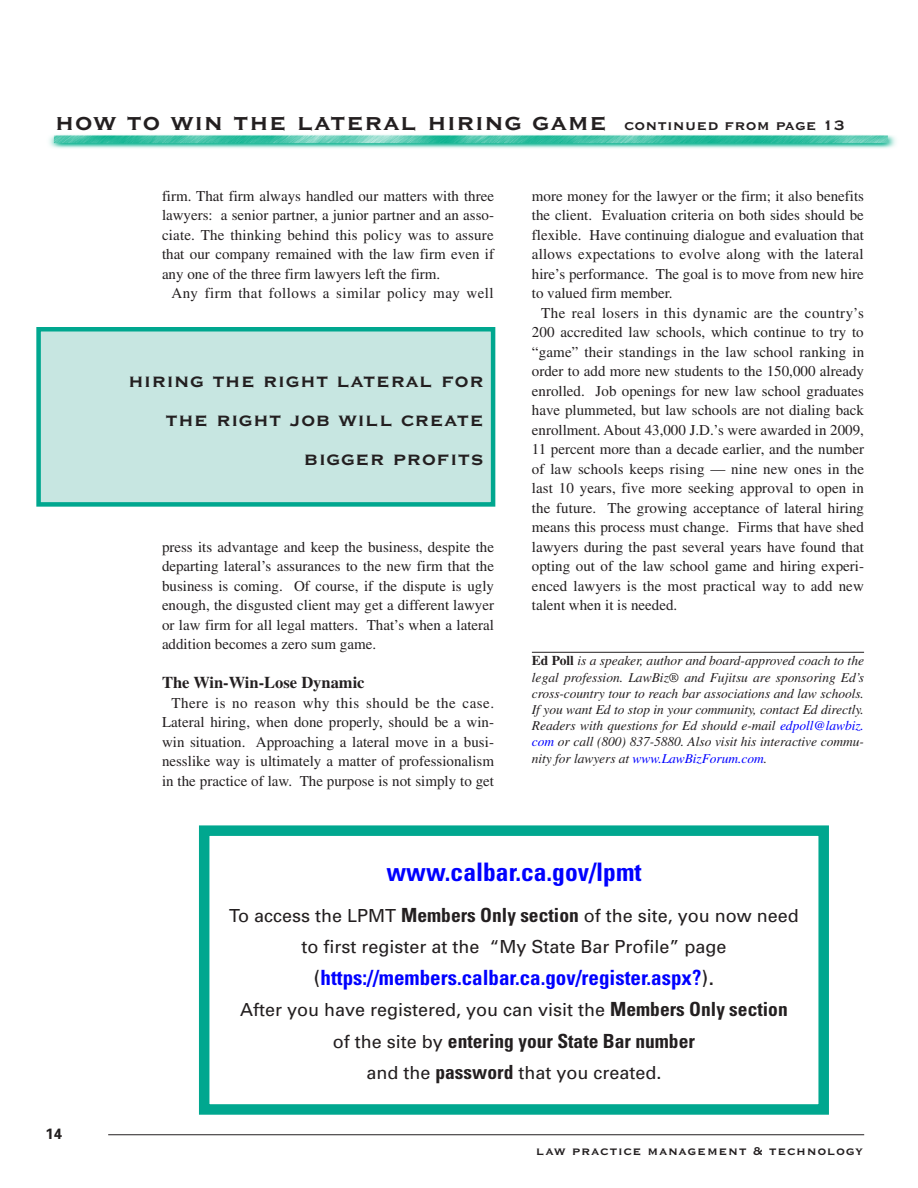
<style>
.page{position:relative;width:918px;height:1188px;background:#fff}
.page>*{position:absolute;margin:0;border:0;box-sizing:border-box;transform-origin:0 0}
.t1{font:700 30px "Copperplate Gothic BT";color:#231f20}
.author{font:700 condensed 25.5px "Univers";color:#00f}
.pull_quote{font:700 24px/39px "Copperplate Gothic BT";color:#231f20;text-align:right}
.author-2{font:700 condensed 21px "Univers";color:#00f}
.author-3{font:700 condensed 19.5px "Univers";color:#231f20}
.author-4{font:18px/31.5px "Univers";color:#231f20;text-align:center}
.text_head{font:700 16.5px "Times";color:#231f20}
.body{font:15px/19.5px "Times";color:#231f20;text-align:justify}
.body-2{font:15px "Times";letter-spacing:.03em;color:#231f20}
.t2{font:700 15px "Copperplate Gothic BT";letter-spacing:.04em;color:#231f20}
.t3{font:700 15px "Univers";color:#231f20}
.new_bio{font:italic 13.5px/16.2px "Times";letter-spacing:-.005em;color:#231f20;text-align:justify}
.s1{font-size:18px}
.s2{font-weight:700;font-style:normal}
.s3{color:#00f}
.s4{font-weight:700;font-stretch:condensed;font-size:19.5px}
.s5{font-weight:400;font-stretch:normal;color:#231f20}
.s6{font-weight:400;font-stretch:normal;font-size:18px}
</style>
<div class="page">
<hr style="left:532px;top:652px;width:332px;height:1px;background:#231f20">
<hr style="left:108px;top:1134px;width:756px;height:1px;background:#231f20">
<img style="left:49px;top:134px;width:847px;height:15px">
<div style="left:39px;top:329px;width:454px;height:175px;background:#c7e6e1"></div>
<div style="left:36px;top:327px;width:459px;height:180px;border:4px solid #00a78f"></div>
<div style="left:199px;top:825px;width:630px;height:290px;border:10px solid #00a78f"></div>
<p class="t1" style="left:55px;top:106px;width:792px">how to win the lateral hiring game <span class="s1">continued from page 13</span></p>
<p class="body" style="left:162px;top:186px;width:334px">firm. That firm always handled our matters with three lawyers: a senior partner, a junior partner and an asso&shy;ciate. The thinking behind this policy was to assure that our company remained with the law firm even if any one of the three firm lawyers left the firm.</p>
<p class="body-2" style="left:171px;top:285px;width:324px">Any firm that follows a similar policy may well</p>
<p class="pull_quote" style="left:128px;top:361px;width:357px">hiring the right lateral for the right job will create bigger profits</p>
<p class="body" style="left:162px;top:537px;width:334px">press its advantage and keep the business, despite the departing lateral’s assurances to the new firm that the business is coming. Of course, if the dispute is ugly enough, the disgusted client may get a different lawyer or law firm for all legal matters. That’s when a lateral addition becomes a zero sum game.</p>
<p class="text_head" style="left:162px;top:673px;width:204px">The Win-Win-Lose Dynamic</p>
<p class="body" style="left:162px;top:693px;width:334px;text-indent:9px">There is no reason why this should be the case.<br>Lateral hiring, when done properly, should be a win&shy;win situation. Approaching a lateral move in a busi&shy;nesslike way is ultimately a matter of professionalism in the practice of law. The purpose is not simply to get</p>
<p class="body" style="left:532px;top:186px;width:334px">more money for the lawyer or the firm; it also benefits the client. Evaluation criteria on both sides should be flexible. Have continuing dialogue and evaluation that allows expectations to evolve along with the lateral hire’s performance. The goal is to move from new hire to valued firm member.</p>
<p class="body" style="left:532px;top:303px;width:334px;text-indent:9px">The real losers in this dynamic are the country’s 200 accredited law schools, which continue to try to “game” their standings in the law school ranking in order to add more new students to the 150,000 already enrolled. Job openings for new law school graduates have plummeted, but law schools are not dialing back enrollment. About 43,000 J.D.’s were awarded in 2009, 11 percent more than a decade earlier, and the number of law schools keeps rising — nine new ones in the last 10 years, five more seeking approval to open in the future. The growing acceptance of lateral hiring means this process must change. Firms that have shed lawyers during the past several years have found that opting out of the law school game and hiring experi&shy;enced lawyers is the most practical way to add new talent when it is needed.</p>
<p class="new_bio" style="left:532px;top:653px;width:334px"><span class="s2">Ed Poll</span> is a speaker, author and board-approved coach to the legal profession. LawBiz® and Fujitsu are sponsoring Ed’s cross-country tour to reach bar associations and law schools.<br>If you want Ed to stop in your community, contact Ed directly.<br>Readers with questions for Ed should e-mail <span class="s3">edpoll@lawbiz. com</span> or call (800) 837-5880. Also visit his interactive commu&shy;nity for lawyers at <span class="s3">www.LawBizForum.com</span>.</p>
<p class="t3" style="left:46px;top:1124px;width:17px">14</p>
<p class="author" style="left:386px;top:857px;width:257px">www.calbar.ca.gov/lpmt</p>
<p class="author-4" style="left:229px;top:899px;width:571px">To access the LPMT <span class="s4">Members Only section</span> of the site, you now need to first register at the “My State Bar Profile” page</p>
<p class="author-2" style="left:314px;top:965px;width:402px"><span class="s5">(</span>https://members.calbar.ca.gov/register.aspx?<span class="s5">).</span></p>
<p class="author-4" style="left:240px;top:994px;width:549px">After you have registered, you can visit the <span class="s4">Members Only section</span></p>
<p class="author-3" style="left:333px;top:1029px;width:363px"><span class="s6">of the site by</span> entering your State Bar number</p>
<p class="author-4" style="left:366px;top:1057px;width:297px">and the <span class="s4">password</span> that you created.</p>
<p class="t2" style="left:536px;top:1143px;width:329px">law practice management &amp; technology</p>
</div>
